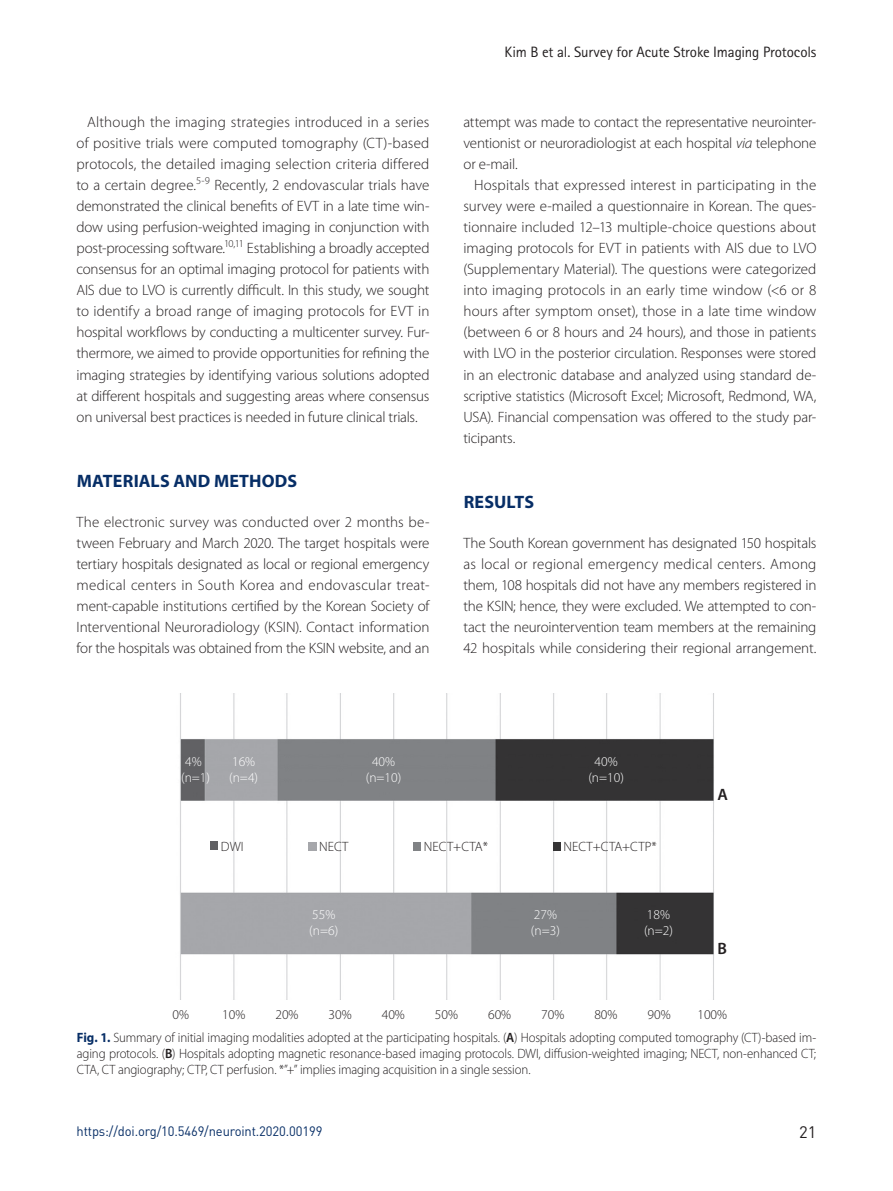
<style>
.page{position:relative;width:893px;height:1191px;background:#fff}
.page>*{position:absolute;margin:0;border:0;box-sizing:border-box;transform-origin:0 0}
.t1{font:700 18px "Myriad Pro";letter-spacing:.01em;color:#072e66}
.t2{font:16.5px "DIN Pro";color:#231f20}
.t3{font:600 16.5px "Myriad Pro";color:#231f20}
.t4{font:300 15px/21px "Myriad Pro";letter-spacing:-.01em;color:#231f20;text-align:justify}
.t5{font:15px "Rotis Sans Serif Std";letter-spacing:-.01em;color:#231f20}
.t6{font:300 13.5px/16.2px "Myriad Pro";letter-spacing:-.005em;color:#231f20;text-align:justify;scale:.95 1}
.t7{font:300 13.5px "Myriad Pro";letter-spacing:-.005em;color:#231f20}
.t8{font:300 13.5px/16.2px "Myriad Pro";color:#fff}
.t9{font:13.5px "DIN Pro";letter-spacing:-.01em;color:#072e66;scale:.96 1}
.s1{font-style:italic}
.s2{font-weight:700;color:#072e66}
.s3{font-weight:600}
</style>
<div class="page">
<img style="left:180px;top:693px;width:534px;height:306px">
<svg style="left:210px;top:841px;width:8px;height:8px"></svg>
<svg style="left:309px;top:842px;width:7px;height:8px"></svg>
<svg style="left:413px;top:842px;width:8px;height:8px"></svg>
<svg style="left:553px;top:842px;width:7px;height:8px"></svg>
<p class="t4" style="left:77px;top:112px;width:354px;text-indent:11px">Although the imaging strategies introduced in a series of positive trials were computed tomography (CT)-based protocols, the detailed imaging selection criteria differed to a certain degree.<sup>5-9</sup> Recently, 2 endovascular trials have demonstrated the clinical benefits of EVT in a late time win&shy;dow using perfusion-weighted imaging in conjunction with post-processing software.<sup>10,11</sup> Establishing a broadly accepted consensus for an optimal imaging protocol for patients with AIS due to LVO is currently difficult. In this study, we sought to identify a broad range of imaging protocols for EVT in hospital workflows by conducting a multicenter survey. Fur&shy;thermore, we aimed to provide opportunities for refining the imaging strategies by identifying various solutions adopted at different hospitals and suggesting areas where consensus on universal best practices is needed in future clinical trials.</p>
<p class="t1" style="left:77px;top:469px;width:222px">MATERIALS AND METHODS</p>
<p class="t4" style="left:77px;top:511px;width:354px">The electronic survey was conducted over 2 months be&shy;tween February and March 2020. The target hospitals were tertiary hospitals designated as local or regional emergency medical centers in South Korea and endovascular treat&shy;ment-capable institutions certified by the Korean Society of Interventional Neuroradiology (KSIN). Contact information for the hospitals was obtained from the KSIN website, and an</p>
<p class="t5" style="left:505px;top:43px;width:313px">Kim B et al. Survey for Acute Stroke Imaging Protocols</p>
<p class="t4" style="left:463px;top:112px;width:354px">attempt was made to contact the representative neurointer&shy;ventionist or neuroradiologist at each hospital <span class="s1">via</span> telephone or e-mail.</p>
<p class="t4" style="left:463px;top:175px;width:354px;text-indent:11px">Hospitals that expressed interest in participating in the survey were e-mailed a questionnaire in Korean. The ques&shy;tionnaire included 12–13 multiple-choice questions about imaging protocols for EVT in patients with AIS due to LVO (Supplementary Material). The questions were categorized into imaging protocols in an early time window (&lt;6 or 8 hours after symptom onset), those in a late time window (between 6 or 8 hours and 24 hours), and those in patients with LVO in the posterior circulation. Responses were stored in an electronic database and analyzed using standard de&shy;scriptive statistics (Microsoft Excel; Microsoft, Redmond, WA, USA). Financial compensation was offered to the study par&shy;ticipants.</p>
<p class="t1" style="left:464px;top:490px;width:72px">RESULTS</p>
<p class="t4" style="left:463px;top:532px;width:354px">The South Korean government has designated 150 hospitals as local or regional emergency medical centers. Among them, 108 hospitals did not have any members registered in the KSIN; hence, they were excluded. We attempted to con&shy;tact the neurointervention team members at the remaining 42 hospitals while considering their regional arrangement.</p>
<p class="t8" style="left:181px;top:753px;width:31px;text-align:center">4% (n=1)</p>
<p class="t8" style="left:229px;top:753px;width:31px">16% (n=4)</p>
<p class="t8" style="left:366px;top:753px;width:37px;text-align:center">40% (n=10)</p>
<p class="t8" style="left:588px;top:753px;width:37px;text-align:center">40% (n=10)</p>
<p class="t3" style="left:718px;top:784px;width:12px">A</p>
<p class="t7" style="left:221px;top:838px;width:24px">DWI</p>
<p class="t7" style="left:319px;top:838px;width:31px">NECT</p>
<p class="t7" style="left:424px;top:838px;width:66px">NECT+CTA*</p>
<p class="t7" style="left:563px;top:838px;width:95px">NECT+CTA+CTP*</p>
<p class="t8" style="left:309px;top:906px;width:31px">55% (n=6)</p>
<p class="t8" style="left:531px;top:906px;width:31px">27% (n=3)</p>
<p class="t8" style="left:644px;top:906px;width:31px">18% (n=2)</p>
<p class="t3" style="left:718px;top:938px;width:11px">B</p>
<p class="t7" style="left:172px;top:1006px;width:18px">0%</p>
<p class="t7" style="left:222px;top:1006px;width:25px">10%</p>
<p class="t7" style="left:275px;top:1006px;width:25px">20%</p>
<p class="t7" style="left:329px;top:1006px;width:25px">30%</p>
<p class="t7" style="left:382px;top:1006px;width:25px">40%</p>
<p class="t7" style="left:435px;top:1006px;width:25px">50%</p>
<p class="t7" style="left:488px;top:1006px;width:25px">60%</p>
<p class="t7" style="left:541px;top:1006px;width:25px">70%</p>
<p class="t7" style="left:594px;top:1006px;width:25px">80%</p>
<p class="t7" style="left:647px;top:1006px;width:25px">90%</p>
<p class="t7" style="left:697px;top:1006px;width:31px">100%</p>
<p class="t6" style="left:77px;top:1029px;width:780px"><span class="s2">Fig. 1.</span> Summary of initial imaging modalities adopted at the participating hospitals. (<span class="s3">A</span>) Hospitals adopting computed tomography (CT)-based im&shy;aging protocols. (<span class="s3">B</span>) Hospitals adopting magnetic resonance-based imaging protocols. DWI, diffusion-weighted imaging; NECT, non-enhanced CT; CTA, CT angiography; CTP, CT perfusion. *”+” implies imaging acquisition in a single session.</p>
<p class="t9" style="left:77px;top:1122px;width:258px">https://doi.org/10.5469/neuroint.2020.00199</p>
<p class="t2" style="left:799px;top:1120px;width:19px">21</p>
</div>
